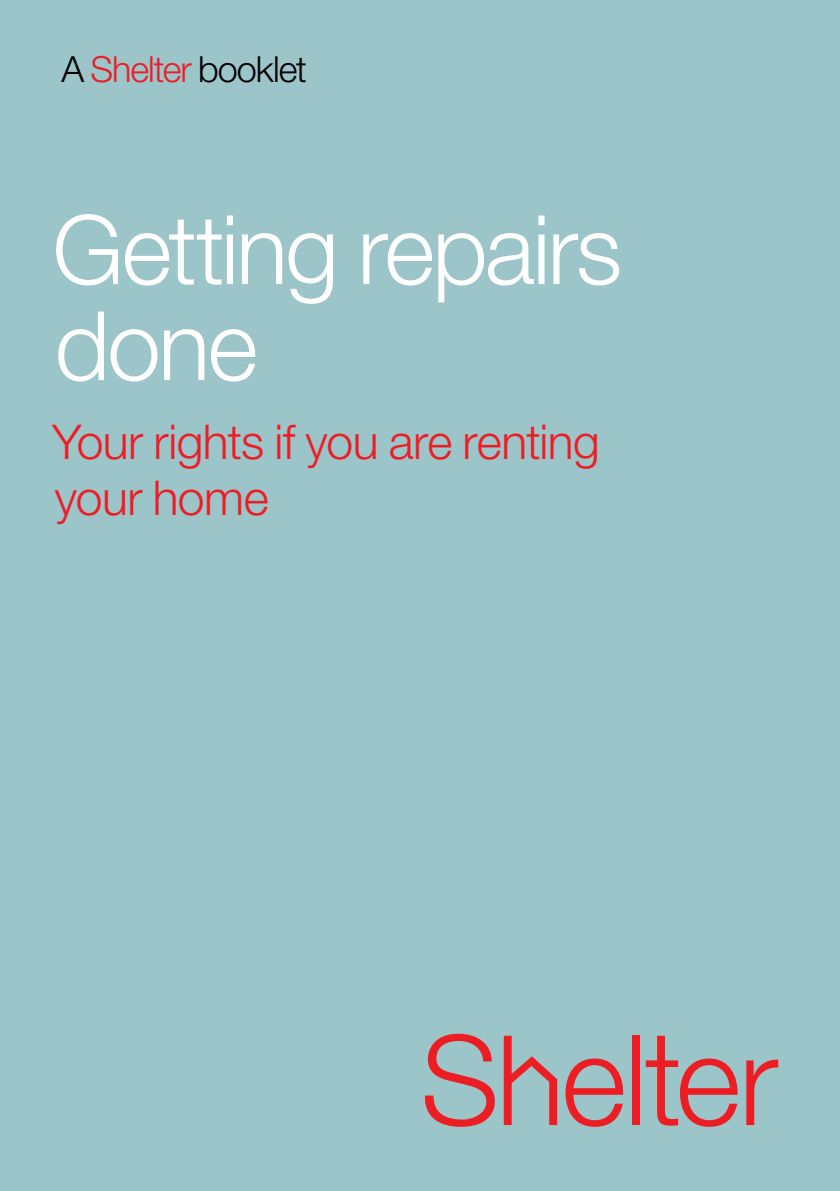
<style>
.page{position:relative;width:840px;height:1191px;background:#fff}
.page>*{position:absolute;margin:0;border:0;box-sizing:border-box;transform-origin:0 0}
.t1{font:300 96px/96px "Helvetica Neue LT Pro";letter-spacing:-.025em;color:#fff}
.t2{font:300 48px/56px "Helvetica Neue LT Pro";letter-spacing:-.01em;color:#ed1d24}
.t3{font:300 36px "Helvetica Neue LT Pro";letter-spacing:-.03em;color:#000}
.s1{color:#ed1d24}
</style>
<div class="page">
<div style="left:0;top:0;width:839px;height:1191px;background:#9cc5ca"></div>
<svg style="left:425px;top:1033px;width:69px;height:93px"></svg>
<svg style="left:565px;top:1058px;width:58px;height:68px"></svg>
<svg style="left:746px;top:1059px;width:31px;height:66px"></svg>
<svg style="left:645px;top:1035px;width:92px;height:91px"></svg>
<div style="left:631px;top:1035px;width:8px;height:90px;background:#ed1d24"></div>
<svg style="left:503px;top:1035px;width:54px;height:90px"></svg>
<p class="t3" style="left:61px;top:48px;width:247px">A <span class="s1">Shelter</span> booklet</p>
<h1 class="t1" style="left:52px;top:200px;width:571px">Getting repairs done</h1>
<p class="t2" style="left:52px;top:413px;width:549px">Your rights if you are renting your home</p>
</div>
